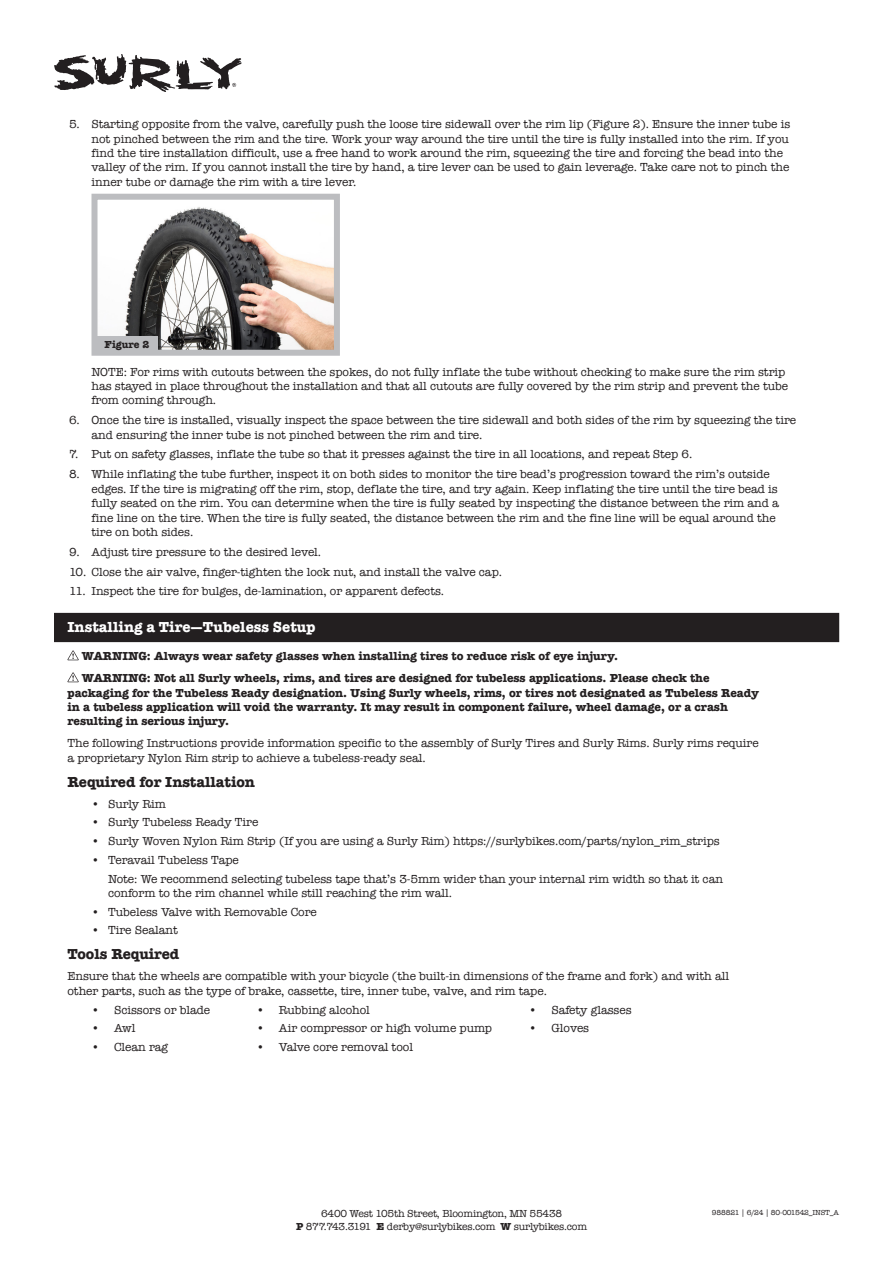
<style>
.page{position:relative;width:893px;height:1263px;background:#fff}
.page>*{position:absolute;margin:0;border:0;box-sizing:border-box;transform-origin:0 0}
.Insstuction_Body_Copy{font:700 15px "American Typewriter";letter-spacing:-.005em;color:#231f20}
.Instruction_Header{font:700 15px "American Typewriter";color:#fff}
.Instruction_bullets{font:12px/14.4px "American Typewriter";letter-spacing:-.005em;color:#231f20}
.Warning_Copy{font:700 12px/14.4px "American Typewriter";letter-spacing:-.005em;color:#231f20}
.Insstuction_Body_Copy-2{font:12px/14.4px "American Typewriter";letter-spacing:-.005em;color:#231f20}
.t1{font:10.5px "American Typewriter";letter-spacing:-.02em;color:#231f20}
.t2{font:700 10.5px "American Typewriter";color:#231f20}
.t3{font:7.5px "American Typewriter";letter-spacing:-.02em;color:#231f20}
.s1{font-weight:700}
</style>
<div class="page">
<svg style="left:54px;top:54px;width:188px;height:38px"></svg>
<div style="left:54px;top:613px;width:785px;height:29px;background:#231f20"></div>
<img style="left:124px;top:207px;width:209px;height:142px">
<div style="left:92px;top:194px;width:248px;height:162px;border:6px solid #bcbdc0"></div>
<div style="left:96px;top:336px;width:62px;height:17px;background:#bcbdc0"></div>
<svg style="left:68px;top:650px;width:11px;height:10px"></svg>
<svg style="left:68px;top:672px;width:11px;height:10px"></svg>
<p class="Instruction_bullets" style="left:92px;top:117px;width:700px;text-indent:-22px">5. Starting opposite from the valve, carefully push the loose tire sidewall over the rim lip (Figure 2). Ensure the inner tube is not pinched between the rim and the tire. Work your way around the tire until the tire is fully installed into the rim. If you find the tire installation difficult, use a free hand to work around the rim, squeezing the tire and forcing the bead into the valley of the rim. If you cannot install the tire by hand, a tire lever can be used to gain leverage. Take care not to pinch the inner tube or damage the rim with a tire lever.</p>
<p class="t2" style="left:105px;top:335px;width:46px">Figure 2</p>
<p class="Instruction_bullets" style="left:92px;top:364px;width:698px">NOTE: For rims with cutouts between the spokes, do not fully inflate the tube without checking to make sure the rim strip has stayed in place throughout the installation and that all cutouts are fully covered by the rim strip and prevent the tube from coming through.</p>
<p class="Instruction_bullets" style="left:92px;top:413px;width:706px;text-indent:-22px">6. Once the tire is installed, visually inspect the space between the tire sidewall and both sides of the rim by squeezing the tire and ensuring the inner tube is not pinched between the rim and tire.</p>
<p class="Instruction_bullets" style="left:69px;top:447px;width:625px">7. Put on safety glasses, inflate the tube so that it presses against the tire in all locations, and repeat Step 6.</p>
<p class="Instruction_bullets" style="left:92px;top:467px;width:689px;text-indent:-22px">8. While inflating the tube further, inspect it on both sides to monitor the tire bead’s progression toward the rim’s outside edges. If the tire is migrating off the rim, stop, deflate the tire, and try again. Keep inflating the tire until the tire bead is fully seated on the rim. You can determine when the tire is fully seated by inspecting the distance between the rim and a fine line on the tire. When the tire is fully seated, the distance between the rim and the fine line will be equal around the tire on both sides.</p>
<p class="Instruction_bullets" style="left:69px;top:544px;width:254px">9. Adjust tire pressure to the desired level.</p>
<p class="Instruction_bullets" style="left:69px;top:564px;width:435px">10. Close the air valve, finger-tighten the lock nut, and install the valve cap.</p>
<p class="Instruction_bullets" style="left:69px;top:584px;width:377px">11. Inspect the tire for bulges, de-lamination, or apparent defects.</p>
<p class="Instruction_Header" style="left:68px;top:614px;width:250px">Installing a Tire—Tubeless Setup</p>
<p class="Warning_Copy" style="left:82px;top:648px;width:537px">WARNING: Always wear safety glasses when installing tires to reduce risk of eye injury.</p>
<p class="Warning_Copy" style="left:68px;top:670px;width:693px;text-indent:14px">WARNING: Not all Surly wheels, rims, and tires are designed for tubeless applications. Please check the packaging for the Tubeless Ready designation. Using Surly wheels, rims, or tires not designated as Tubeless Ready in a tubeless application will void the warranty. It may result in component failure, wheel damage, or a crash resulting in serious injury.</p>
<p class="Insstuction_Body_Copy-2" style="left:68px;top:736px;width:693px">The following Instructions provide information specific to the assembly of Surly Tires and Surly Rims. Surly rims require a proprietary Nylon Rim strip to achieve a tubeless-ready seal.</p>
<p class="Insstuction_Body_Copy" style="left:68px;top:769px;width:189px">Required for Installation</p>
<p class="Instruction_bullets" style="left:92px;top:796px;width:76px">• Surly Rim</p>
<p class="Instruction_bullets" style="left:92px;top:815px;width:168px">• Surly Tubeless Ready Tire</p>
<p class="Instruction_bullets" style="left:92px;top:833px;width:630px">• Surly Woven Nylon Rim Strip (If you are using a Surly Rim) https://surlybikes.com/parts/nylon_rim_strips</p>
<p class="Instruction_bullets" style="left:92px;top:852px;width:149px">• Teravail Tubeless Tape</p>
<p class="Instruction_bullets" style="left:108px;top:871px;width:616px">Note: We recommend selecting tubeless tape that’s 3-5mm wider than your internal rim width so that it can conform to the rim channel while still reaching the rim wall.</p>
<p class="Instruction_bullets" style="left:92px;top:904px;width:227px">• Tubeless Valve with Removable Core</p>
<p class="Instruction_bullets" style="left:92px;top:923px;width:88px">• Tire Sealant</p>
<p class="Insstuction_Body_Copy" style="left:68px;top:941px;width:113px">Tools Required</p>
<p class="Insstuction_Body_Copy-2" style="left:68px;top:969px;width:663px">Ensure that the wheels are compatible with your bicycle (the built-in dimensions of the frame and fork) and with all other parts, such as the type of brake, cassette, tire, inner tube, valve, and rim tape.</p>
<p class="Instruction_bullets" style="left:92px;top:1002px;width:120px">• Scissors or blade</p>
<p class="Instruction_bullets" style="left:92px;top:1021px;width:46px">• Awl</p>
<p class="Instruction_bullets" style="left:92px;top:1039px;width:78px">• Clean rag</p>
<p class="Instruction_bullets" style="left:529px;top:1002px;width:104px">• Safety glasses</p>
<p class="Instruction_bullets" style="left:529px;top:1021px;width:62px">• Gloves</p>
<p class="Instruction_bullets" style="left:256px;top:1002px;width:115px">• Rubbing alcohol</p>
<p class="Instruction_bullets" style="left:256px;top:1021px;width:237px">• Air compressor or high volume pump</p>
<p class="Instruction_bullets" style="left:256px;top:1039px;width:158px">• Valve core removal tool</p>
<p class="t1" style="left:321px;top:1205px;width:243px">6400 West 105th Street, Bloomington, MN 55438</p>
<p class="t3" style="left:712px;top:1206px;width:128px">988821 | 6/24 | 80-001542_INST_A</p>
<p class="t1" style="left:296px;top:1219px;width:293px"><span class="s1">P</span> 877.743.3191 <span class="s1">E</span> derby@surlybikes.com <span class="s1">W</span> surlybikes.com</p>
</div>
